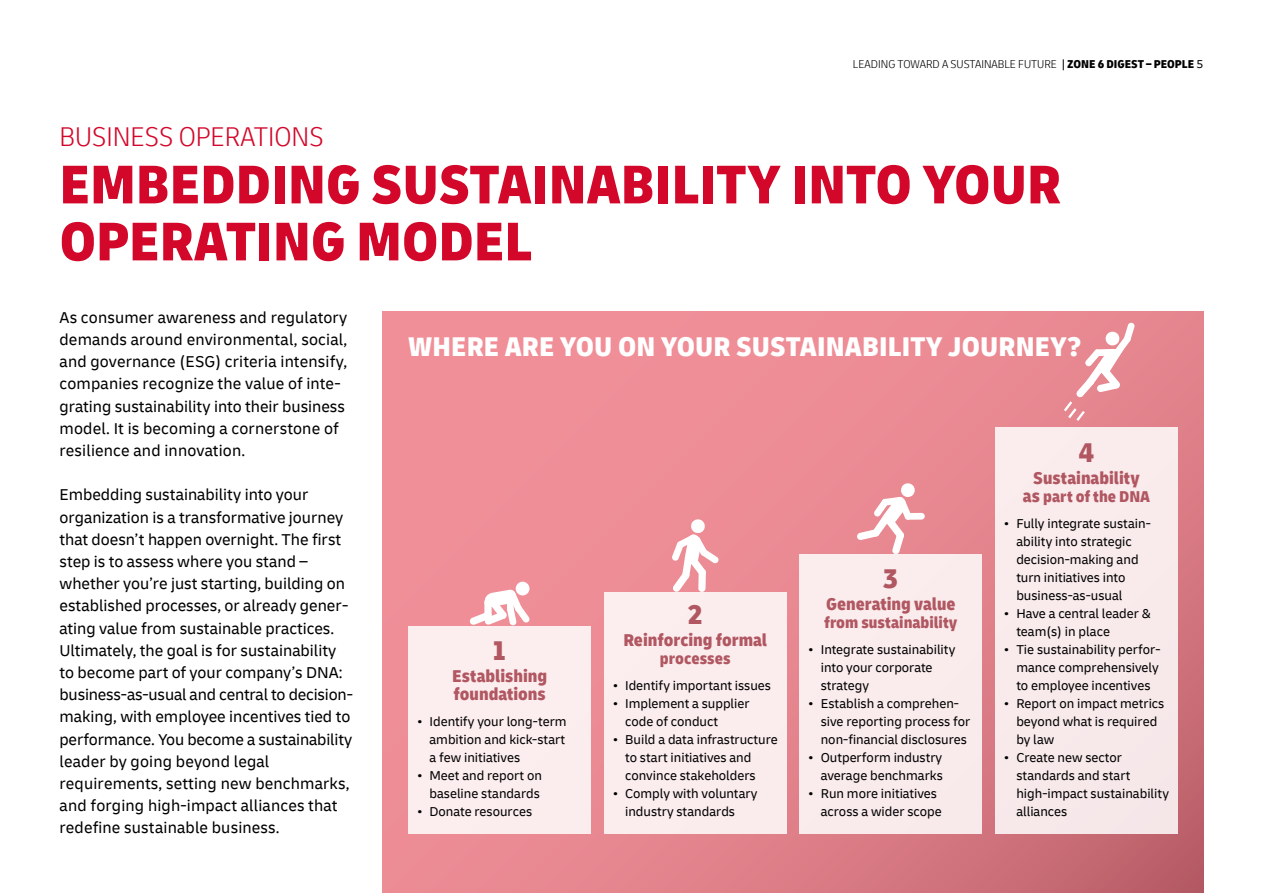
<style>
.page{position:relative;width:1263px;height:893px;background:#fff}
.page>*{position:absolute;margin:0;border:0;box-sizing:border-box;transform-origin:0 0}
.t1{font:900 condensed 57px/57px "Delivery";color:#d3072a}
.t2{font:900 condensed 28.5px "Delivery";letter-spacing:.005em;color:#fff}
.t3{font:300 condensed 28.5px "Delivery";color:#d3072a}
.t4{font:900 condensed 28.5px "Delivery";color:#b15761}
.t5{font:900 condensed 18px/18px "Delivery";color:#b15761}
.t6{font:16.5px/22.2px "Delivery";color:#000}
.t7{font:900 condensed 16.5px "Delivery";color:#b15761}
.t8{font:13.5px/18px "Delivery";color:#000}
.t9{font:300 condensed 12px "Delivery";color:#000}
.s1{font-weight:400;font-stretch:normal}
.s2{font-weight:900}
.s3{font-size:18px}
</style>
<div class="page">
<svg style="left:383px;top:312px;width:820px;height:581px;background:#e78790"></svg>
<svg style="left:469px;top:589px;width:61px;height:37px"></svg>
<div style="left:516px;top:582px;width:13px;height:13px;background:#fff;border-radius:50%"></div>
<svg style="left:672px;top:518px;width:47px;height:74px"></svg>
<div style="left:905px;top:513px;width:20px;height:7px;background:#fff;border-radius:3px"></div>
<svg style="left:857px;top:483px;width:58px;height:71px"></svg>
<svg style="left:1064px;top:322px;width:71px;height:99px"></svg>
<div style="left:408px;top:626px;width:183px;height:207px;background:#fcedee"></div>
<div style="left:604px;top:592px;width:183px;height:241px;background:#fbecee"></div>
<div style="left:799px;top:554px;width:183px;height:279px;background:#faebed"></div>
<div style="left:995px;top:427px;width:183px;height:406px;background:#f9eaec"></div>
<p class="t9" style="left:853px;top:56px;width:352px">LEADING TOWARD A SUSTAINABLE FUTURE <span class="s1">|</span> <span class="s2">ZONE 6 DIGEST – PEOPLE</span> <span class="s1">5</span></p>
<h2 class="t3" style="left:60px;top:118px;width:266px">BUSINESS OPERATIONS</h2>
<h1 class="t1" style="left:60px;top:155px;width:1003px">EMBEDDING SUSTAINABILITY INTO YOUR<br>OPERATING MODEL</h1>
<p class="t6" style="left:60px;top:306px;width:289px">As consumer awareness and regulatory demands around environmental, social, and governance (ESG) criteria intensify, companies recognize the value of inte&shy;grating sustainability into their business model. It is becoming a cornerstone of resilience and innovation.</p>
<p class="t6" style="left:60px;top:484px;width:295px">Embedding sustainability into your organization is a transformative journey that doesn’t happen overnight. The first step is to assess where you stand – whether you’re just starting, building on established processes, or already gener&shy;ating value from sustainable practices.<br>Ultimately, the goal is for sustainability to become part of your company’s DNA: business-as-usual and central to decision&shy;making, with employee incentives tied to performance. You become a sustainability leader by going beyond legal requirements, setting new benchmarks, and forging high-impact alliances that redefine sustainable business.</p>
<h2 class="t2" style="left:408px;top:329px;width:675px">WHERE ARE YOU ON YOUR SUSTAINABILITY JOURNEY?</h2>
<h2 class="t4" style="left:492px;top:633px;width:17px">1</h2>
<h3 class="t5" style="left:452px;top:667px;width:96px">Establishing foundations</h3>
<p class="t8" style="left:429px;top:713px;width:139px;text-align:justify;text-indent:-13px">• Identify your long-term ambition and kick-start a few initiatives</p>
<p class="t8" style="left:417px;top:767px;width:127px;text-align:right">• Meet and report on baseline standards</p>
<p class="t8" style="left:417px;top:803px;width:117px">• Donate resources</p>
<h2 class="t4" style="left:687px;top:597px;width:17px">2</h2>
<h3 class="t5" style="left:623px;top:631px;width:145px">Reinforcing formal</h3>
<p class="t7" style="left:660px;top:649px;width:72px">processes</p>
<p class="t8" style="left:612px;top:677px;width:160px">• Identify important issues</p>
<p class="t8" style="left:625px;top:695px;width:126px;text-indent:-13px">• Implement a supplier code of conduct</p>
<p class="t8" style="left:625px;top:731px;width:154px;text-indent:-13px">• Build a data infrastructure to start initiatives and convince stakeholders</p>
<p class="t8" style="left:625px;top:785px;width:134px;text-indent:-13px">• Comply with voluntary industry standards</p>
<h2 class="t4" style="left:883px;top:561px;width:17px">3</h2>
<h3 class="t5" style="left:826px;top:595px;width:131px">Generating value</h3>
<p class="t7" style="left:824px;top:613px;width:135px">from sustainability</p>
<p class="t8" style="left:821px;top:641px;width:136px;text-indent:-13px">• Integrate sustainability into your corporate strategy</p>
<p class="t8" style="left:821px;top:695px;width:151px;text-indent:-13px">• Establish a comprehen&shy;sive reporting process for non-financial disclosures</p>
<p class="t8" style="left:808px;top:749px;width:136px;text-align:right">• Outperform industry average benchmarks</p>
<p class="t8" style="left:821px;top:785px;width:122px;text-indent:-13px">• Run more initiatives across a wider scope</p>
<h2 class="t4" style="left:1079px;top:435px;width:17px">4</h2>
<h3 class="t5" style="left:1033px;top:469px;width:108px">Sustainability</h3>
<p class="t7" style="left:1023px;top:487px;width:129px"><span class="s3">as</span> part of the DNA</p>
<p class="t8" style="left:1016px;top:515px;width:136px;text-indent:-13px">• Fully integrate sustain&shy;ability into strategic decision-making and turn initiatives into business-as-usual</p>
<p class="t8" style="left:1016px;top:605px;width:136px;text-indent:-13px">• Have a central leader &amp; team(s) in place</p>
<p class="t8" style="left:1016px;top:641px;width:146px;text-indent:-13px">• Tie sustainability perfor&shy;mance comprehensively to employee incentives</p>
<p class="t8" style="left:1016px;top:695px;width:150px;text-indent:-13px">• Report on impact metrics beyond what is required by law</p>
<p class="t8" style="left:1016px;top:749px;width:154px;text-indent:-13px">• Create new sector standards and start high-impact sustainability alliances</p>
</div>
